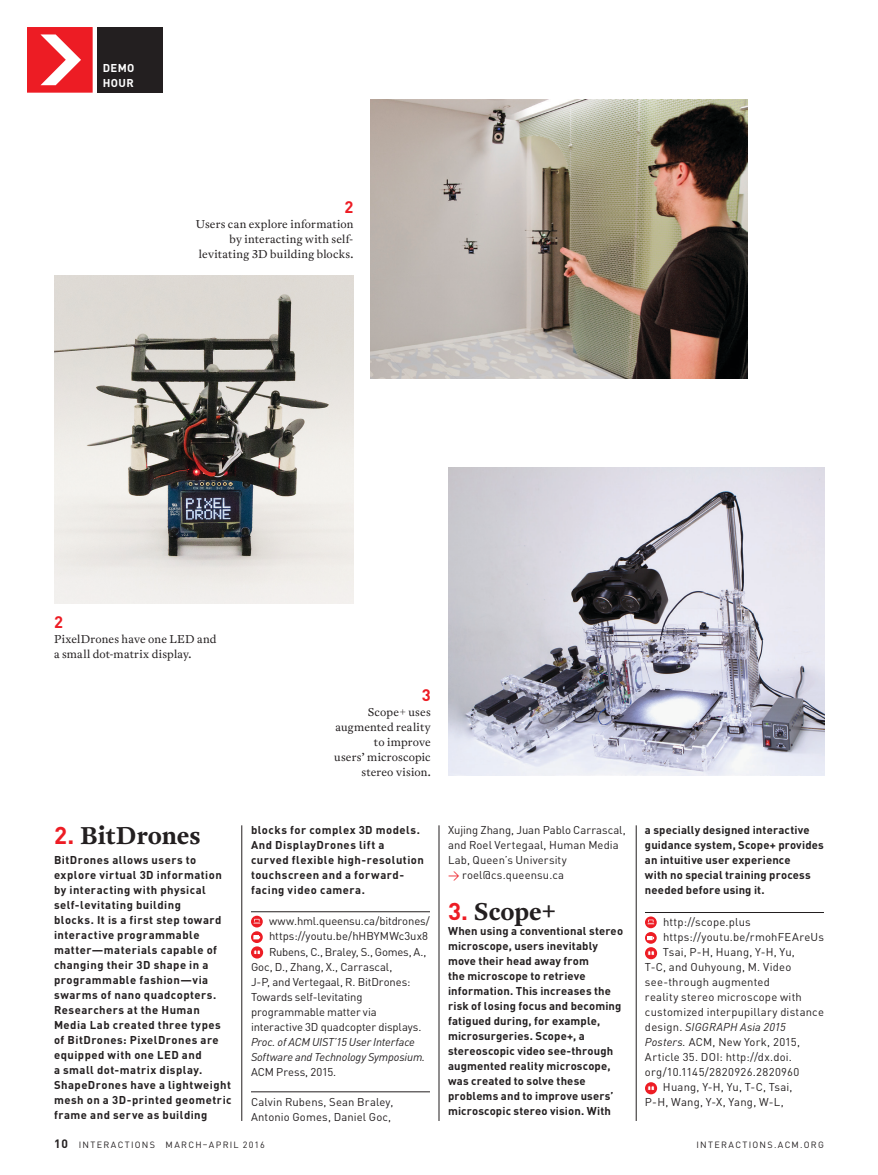
<style>
.page{position:relative;width:878px;height:1175px;background:#fff}
.page>*{position:absolute;margin:0;border:0;box-sizing:border-box;transform-origin:0 0}
.t1{font:700 24px "Antwerp ACM";color:#231f20}
.t2{font:700 16.5px "DIN Pro";color:#ed1c24}
.t3{font:700 11.25px/15px "DIN Pro";letter-spacing:.04em;color:#231f20}
.t4{font:11.25px/15px "DIN Pro";letter-spacing:.01em;color:#231f20}
.t5{font:700 11.25px/15px "DIN Pro";letter-spacing:.015em;color:#231f20}
.t6{font:11.25px/15px "Antwerp ACM";letter-spacing:.015em;color:#231f20;text-align:right}
.t7{font:11.25px "DIN Pro";letter-spacing:-.01em;color:#231f20}
.t8{font:italic 11.25px/15px "DIN Pro";letter-spacing:-.01em;color:#231f20}
.t9{font:11.25px "DIN Pro";letter-spacing:-.02em;color:#231f20}
.t10{font:11.25px "DIN Pro";letter-spacing:.035em;color:#231f20}
.t11{font:italic 11.25px "DIN Pro";letter-spacing:.015em;color:#231f20}
.t12{font:700 11.25px/15px "DIN Pro";letter-spacing:.03em;color:#fff}
.t13{font:9px "DIN Pro";letter-spacing:.145em;color:#231f20}
.s1{font-family:"DIN Pro";color:#ed1c24}
.s2{color:#ed1c24}
.s3{font-style:normal}
.s4{font-style:italic}
.s5{font-weight:700;font-size:12px}
</style>
<div class="page">
<hr style="left:438px;top:825px;width:1px;height:295px;background:#231f20">
<hr style="left:636px;top:825px;width:1px;height:295px;background:#231f20">
<hr style="left:241px;top:825px;width:1px;height:295px;background:#231f20">
<hr style="left:645px;top:912px;width:179px;height:1px;background:#231f20">
<svg style="left:645px;top:916px;width:11px;height:12px"></svg>
<svg style="left:647px;top:919px;width:7px;height:5px"></svg>
<svg style="left:645px;top:932px;width:11px;height:11px"></svg>
<svg style="left:647px;top:936px;width:7px;height:4px"></svg>
<div style="left:645px;top:947px;width:12px;height:12px;background:#ed1c24;border-radius:50%"></div>
<svg style="left:647px;top:950px;width:7px;height:6px"></svg>
<div style="left:645px;top:1082px;width:12px;height:12px;background:#ed1c24;border-radius:50%"></div>
<svg style="left:647px;top:1085px;width:7px;height:5px"></svg>
<hr style="left:251px;top:911px;width:179px;height:1px;background:#231f20">
<hr style="left:251px;top:1091px;width:179px;height:1px;background:#231f20">
<svg style="left:251px;top:915px;width:12px;height:12px"></svg>
<svg style="left:253px;top:918px;width:7px;height:5px"></svg>
<svg style="left:251px;top:931px;width:12px;height:12px"></svg>
<svg style="left:253px;top:935px;width:7px;height:4px"></svg>
<div style="left:251px;top:946px;width:12px;height:12px;background:#ed1c24;border-radius:50%"></div>
<svg style="left:253px;top:950px;width:7px;height:5px"></svg>
<img style="left:448px;top:468px;width:376px;height:308px">
<img style="left:54px;top:275px;width:299px;height:328px">
<img style="left:371px;top:99px;width:376px;height:280px">
<div style="left:97px;top:27px;width:66px;height:66px;background:#231f20"></div>
<svg style="left:27px;top:27px;width:66px;height:66px"></svg>
<p class="t12" style="left:103px;top:59px;width:33px">DEMO<br>HOUR</p>
<h2 class="t2" style="left:344px;top:193px;width:10px">2</h2>
<p class="t6" style="left:196px;top:217px;width:159px">Users can explore information by interacting with self&shy;levitating 3D building blocks.</p>
<h2 class="t2" style="left:54px;top:608px;width:10px">2</h2>
<p class="t6" style="left:54px;top:631px;width:164px;text-align:left">PixelDrones have one LED and a small dot-matrix display.</p>
<h1 class="t1" style="left:54px;top:819px;width:148px"><span class="s1">2.</span> BitDrones</h1>
<p class="t3" style="left:54px;top:850px;width:179px">BitDrones allows users to explore virtual 3D information by interacting with physical self-levitating building<br>blocks. It is a first step toward interactive programmable matter—materials capable of changing their 3D shape in a programmable fashion—via swarms of nano quadcopters.<br>Researchers at the Human<br>Media Lab created three types of BitDrones: PixelDrones are equipped with one LED and<br>a small dot-matrix display.<br>ShapeDrones have a lightweight mesh on a 3D-printed geometric frame and serve as building</p>
<h2 class="t2" style="left:422px;top:681px;width:10px">3</h2>
<p class="t6" style="left:334px;top:704px;width:98px">Scope+ uses augmented reality to improve<br>users’ microscopic stereo vision.</p>
<p class="t3" style="left:251px;top:821px;width:174px">blocks for complex 3D models.<br>And DisplayDrones lift a curved flexible high-resolution touchscreen and a forward&shy;facing video camera.</p>
<p class="t7" style="left:269px;top:912px;width:162px">www.hml.queensu.ca/bitdrones/</p>
<p class="t4" style="left:269px;top:927px;width:161px">https://youtu.be/hHBYMWc3ux8</p>
<p class="t9" style="left:269px;top:942px;width:159px">Rubens, C., Braley, S., Gomes, A.,</p>
<p class="t4" style="left:251px;top:957px;width:143px">Goc, D., Zhang, X., Carrascal,</p>
<p class="t7" style="left:251px;top:972px;width:161px">J-P, and Vertegaal, R. BitDrones:</p>
<p class="t4" style="left:251px;top:987px;width:113px">Towards self-levitating</p>
<p class="t7" style="left:251px;top:1002px;width:127px">programmable matter via</p>
<p class="t7" style="left:251px;top:1017px;width:172px">interactive 3D quadcopter displays.</p>
<p class="t8" style="left:251px;top:1032px;width:176px">Proc. of ACM UIST’15 User Interface<br>Software and Technology Symposium.</p>
<p class="t4" style="left:251px;top:1062px;width:87px">ACM Press, 2015.</p>
<p class="t4" style="left:251px;top:1092px;width:144px">Calvin Rubens, Sean Braley,<br>Antonio Gomes, Daniel Goc,</p>
<p class="t4" style="left:448px;top:821px;width:179px">Xujing Zhang, Juan Pablo Carrascal, and Roel Vertegaal, Human Media<br>Lab, Queen’s University</p>
<p class="t4" style="left:448px;top:866px;width:118px"><span class="s2">→</span> roel@cs.queensu.ca</p>
<h1 class="t1" style="left:448px;top:895px;width:110px"><span class="s1">3.</span> Scope+</h1>
<p class="t5" style="left:448px;top:922px;width:177px">When using a conventional stereo microscope, users inevitably move their head away from<br>the microscope to retrieve information. This increases the risk of losing focus and becoming fatigued during, for example, microsurgeries. Scope+, a stereoscopic video see-through augmented reality microscope, was created to solve these problems and to improve users’ microscopic stereo vision. With</p>
<p class="t5" style="left:645px;top:821px;width:180px">a specially designed interactive guidance system, Scope+ provides an intuitive user experience<br>with no special training process needed before using it.</p>
<p class="t4" style="left:663px;top:913px;width:89px">http://scope.plus</p>
<p class="t4" style="left:663px;top:928px;width:162px">https://youtu.be/rmohFEAreUs</p>
<p class="t4" style="left:663px;top:943px;width:133px">Tsai, P-H, Huang, Y-H, Yu,</p>
<p class="t4" style="left:645px;top:958px;width:148px">T-C, and Ouhyoung, M. Video</p>
<p class="t4" style="left:645px;top:973px;width:126px">see-through augmented</p>
<p class="t4" style="left:645px;top:988px;width:158px">reality stereo microscope with</p>
<p class="t4" style="left:645px;top:1003px;width:180px">customized interpupillary distance</p>
<p class="t11" style="left:645px;top:1018px;width:142px"><span class="s3">design.</span> SIGGRAPH Asia 2015</p>
<p class="t4" style="left:645px;top:1033px;width:156px"><span class="s4">Posters.</span> ACM, New York, 2015,</p>
<p class="t4" style="left:645px;top:1048px;width:148px">Article 35. DOI: http://dx.doi.</p>
<p class="t10" style="left:645px;top:1063px;width:156px">org/10.1145/2820926.2820960</p>
<p class="t4" style="left:663px;top:1078px;width:131px">Huang, Y-H, Yu, T-C, Tsai,</p>
<p class="t4" style="left:645px;top:1093px;width:140px">P-H, Wang, Y-X, Yang, W-L,</p>
<p class="t13" style="left:54px;top:1137px;width:212px"><span class="s5">10</span> INTERACTIONS MARCH–APRIL 2016</p>
<p class="t13" style="left:696px;top:1137px;width:129px">INTERACTIONS.ACM.ORG</p>
</div>
